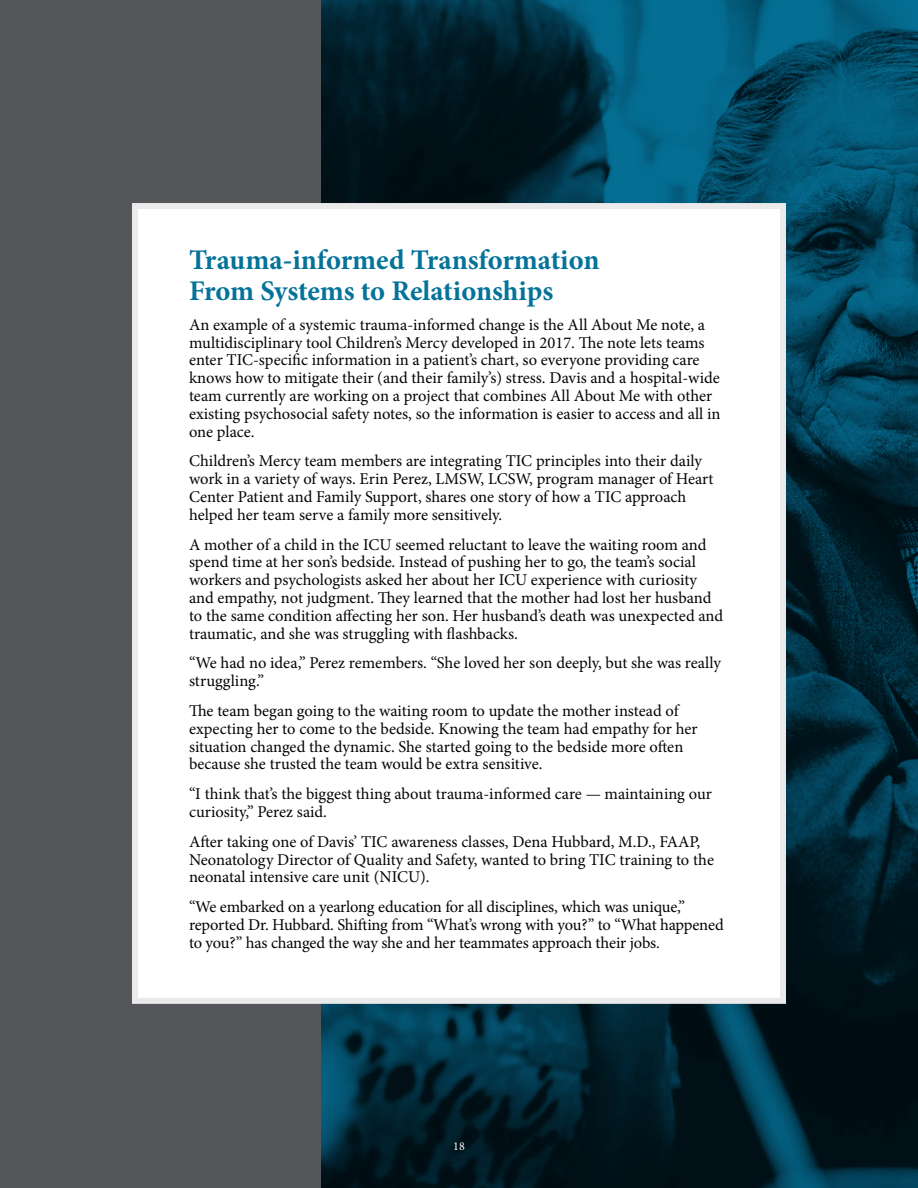
<style>
.page{position:relative;width:918px;height:1188px;background:#fff}
.page>*{position:absolute;margin:0;border:0;box-sizing:border-box;transform-origin:0 0}
.t1{font:700 28.5px/30.8px "Minion Pro";letter-spacing:-.005em;color:#057399}
.t2{font:16.5px/17.9px "Minion Pro";letter-spacing:-.005em;color:#040503}
.t3{font:12px "Minion Pro";color:#fff}
</style>
<div class="page">
<div style="left:0;top:0;width:322px;height:1188px;background:#54565a"></div>
<img style="left:322px;top:0;width:596px;height:1188px">
<div style="left:132px;top:203px;width:654px;height:801px;background:#fff;border:6px solid #eaeaea"></div>
<h1 class="t1" style="left:189px;top:244px;width:412px">Trauma-informed Transformation<br>From Systems to Relationships</h1>
<p class="t2" style="left:189px;top:316px;width:533px">An example of a systemic trauma-informed change is the All About Me note, a multidisciplinary tool Children’s Mercy developed in 2017. The note lets teams enter TIC-specific information in a patient’s chart, so everyone providing care knows how to mitigate their (and their family’s) stress. Davis and a hospital-wide team currently are working on a project that combines All About Me with other existing psychosocial safety notes, so the information is easier to access and all in one place.</p>
<p class="t2" style="left:189px;top:452px;width:526px">Children’s Mercy team members are integrating TIC principles into their daily work in a variety of ways. Erin Perez, LMSW, LCSW, program manager of Heart Center Patient and Family Support, shares one story of how a TIC approach helped her team serve a family more sensitively.</p>
<p class="t2" style="left:189px;top:536px;width:536px">A mother of a child in the ICU seemed reluctant to leave the waiting room and spend time at her son’s bedside. Instead of pushing her to go, the team’s social workers and psychologists asked her about her ICU experience with curiosity and empathy, not judgment. They learned that the mother had lost her husband to the same condition affecting her son. Her husband’s death was unexpected and traumatic, and she was struggling with flashbacks.</p>
<p class="t2" style="left:189px;top:654px;width:534px">“We had no idea,” Perez remembers. “She loved her son deeply, but she was really struggling.”</p>
<p class="t2" style="left:189px;top:702px;width:510px">The team began going to the waiting room to update the mother instead of expecting her to come to the bedside. Knowing the team had empathy for her situation changed the dynamic. She started going to the bedside more often because she trusted the team would be extra sensitive.</p>
<p class="t2" style="left:189px;top:785px;width:524px">“I think that’s the biggest thing about trauma-informed care — maintaining our curiosity,” Perez said.</p>
<p class="t2" style="left:189px;top:833px;width:527px">After taking one of Davis’ TIC awareness classes, Dena Hubbard, M.D., FAAP,<br>Neonatology Director of Quality and Safety, wanted to bring TIC training to the neonatal intensive care unit (NICU).</p>
<p class="t2" style="left:189px;top:898px;width:536px">“We embarked on a yearlong education for all disciplines, which was unique,” reported Dr. Hubbard. Shifting from “What’s wrong with you?” to “What happened to you?” has changed the way she and her teammates approach their jobs.</p>
<p class="t3" style="left:453px;top:1138px;width:13px">18</p>
</div>
